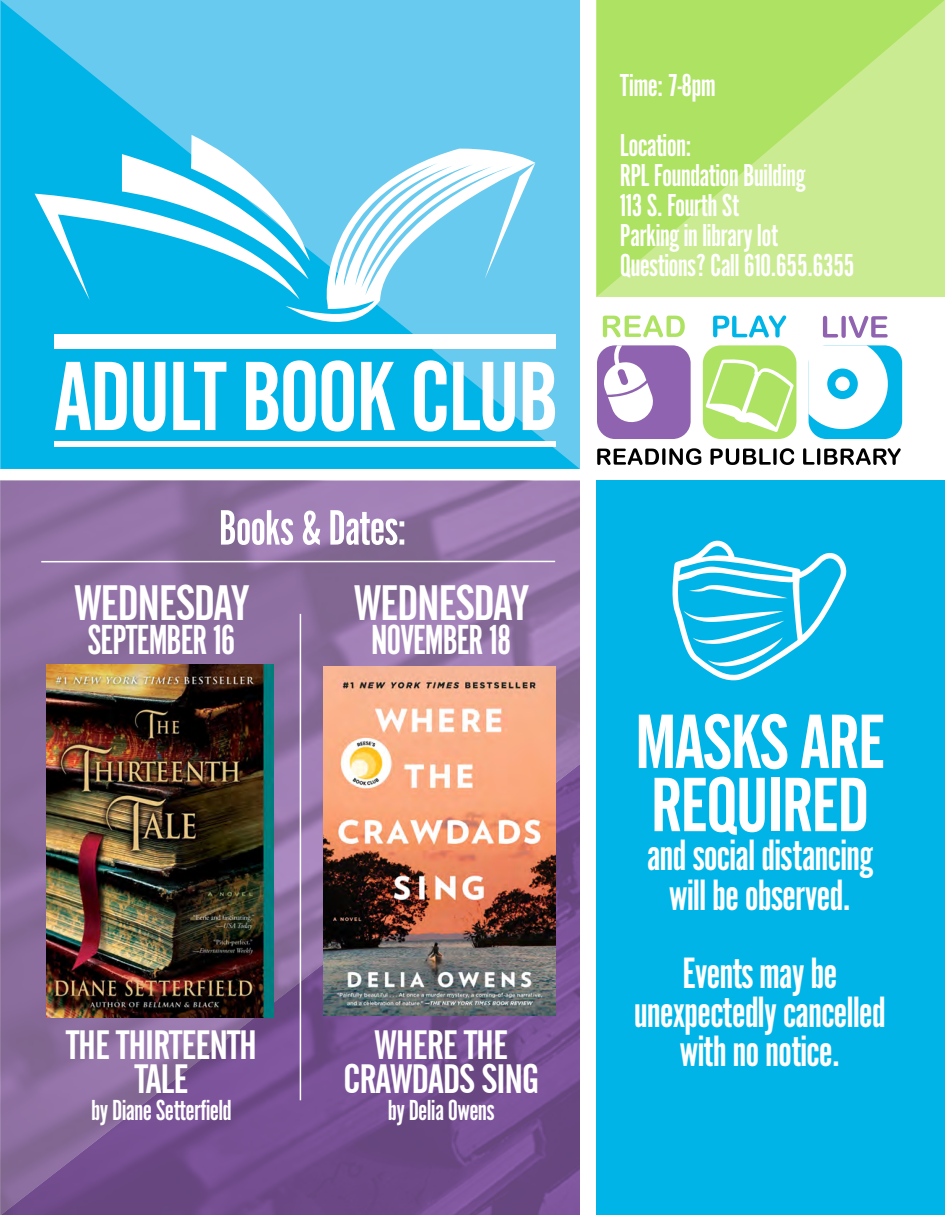
<style>
.page{position:relative;width:945px;height:1215px;background:#fff}
.page>*{position:absolute;margin:0;border:0;box-sizing:border-box;transform-origin:0 0}
.t1{font:75.6px/63.2px "Alternate Gothic No 2 BT";letter-spacing:-.025em;color:#fff}
.t2{font:51.6px "Alternate Got No 1 D";letter-spacing:-.025em;color:#fff}
.t3{font:49.35px "Alternate Gothic No 2 BT";letter-spacing:-.025em;color:#fff}
.t4{font:45.6px/39.2px "Alternate Got No 1 D";letter-spacing:-.025em;color:#fff;text-align:center}
.t5{font:43.65px "Alternate Got No 1 D";letter-spacing:-.025em;color:#fff}
.t6{font:40.8px/34.7px "Alternate Gothic No 2 BT";letter-spacing:-.025em;color:#fff;text-align:center}
.t7{font:33px/30px "Alternate Got No 1 D";letter-spacing:-.025em;color:#fff}
.t8{font:30.15px "Alternate Got No 1 D";letter-spacing:-.025em;color:#fff}
</style>
<div class="page">
<svg style="left:1px;top:0;width:579px;height:469px;background:#3dc1eb"></svg>
<svg style="left:597px;top:0;width:348px;height:297px;background:#bce67a"></svg>
<img style="left:0;top:480px;width:945px;height:735px">
<div style="left:703px;top:345px;width:93px;height:94px;background:#aee262;border-radius:18px"></div>
<svg style="left:706px;top:359px;width:88px;height:73px"></svg>
<div style="left:809px;top:345px;width:93px;height:94px;background:#00b4e7;border-radius:18px"></div>
<svg style="left:808px;top:345px;width:80px;height:84px"></svg>
<div style="left:597px;top:345px;width:94px;height:94px;background:#8f63af;border-radius:18px"></div>
<svg style="left:602px;top:345px;width:54px;height:78px"></svg>
<svg style="left:597px;top:448px;width:104px;height:17px"></svg>
<svg style="left:711px;top:448px;width:83px;height:17px"></svg>
<svg style="left:803px;top:448px;width:98px;height:17px"></svg>
<svg style="left:603px;top:315px;width:82px;height:22px"></svg>
<svg style="left:823px;top:316px;width:65px;height:22px"></svg>
<svg style="left:713px;top:315px;width:73px;height:23px"></svg>
<svg style="left:35px;top:135px;width:275px;height:165px"></svg>
<svg style="left:286px;top:149px;width:249px;height:185px;fill:#68caee"></svg>
<svg style="left:485px;top:163px;width:50px;height:116px"></svg>
<div style="left:54px;top:334px;width:502px;height:14px;background:#fff"></div>
<div style="left:54px;top:441px;width:502px;height:6px;background:#fff"></div>
<svg style="left:55px;top:362px;width:72px;height:68px"></svg>
<svg style="left:133px;top:362px;width:33px;height:70px"></svg>
<svg style="left:173px;top:362px;width:53px;height:68px"></svg>
<svg style="left:246px;top:360px;width:70px;height:72px"></svg>
<svg style="left:322px;top:360px;width:32px;height:72px"></svg>
<svg style="left:361px;top:362px;width:34px;height:68px"></svg>
<svg style="left:414px;top:360px;width:33px;height:72px"></svg>
<svg style="left:453px;top:362px;width:62px;height:70px"></svg>
<svg style="left:523px;top:362px;width:32px;height:68px"></svg>
<img style="left:47px;top:665px;width:226px;height:353px">
<img style="left:324px;top:666px;width:232px;height:350px">
<hr style="left:300px;top:614px;width:1px;height:486px;background:#fff">
<hr style="left:41px;top:561px;width:514px;height:1px;background:#fff">
<div style="left:581px;top:481px;width:32px;height:734px;background:#fff"></div>
<div style="left:596px;top:481px;width:349px;height:734px;background:#00b4e7"></div>
<svg style="left:673px;top:541px;width:173px;height:139px"></svg>
<p class="t7" style="left:620px;top:55px;width:98px;line-height:60px">Time: 7-8pm<br>Location:</p>
<p class="t7" style="left:620px;top:160px;width:236px">RPL Foundation Building<br>113 S. Fourth St<br>Parking in library lot<br>Questions? Call 610.655.6355</p>
<h2 class="t2" style="left:219px;top:502px;width:189px">Books &amp; Dates:</h2>
<h3 class="t3" style="left:74px;top:575px;width:176px">WEDNESDAY</h3>
<h3 class="t5" style="left:88px;top:618px;width:150px">SEPTEMBER 16</h3>
<h3 class="t3" style="left:354px;top:575px;width:176px">WEDNESDAY</h3>
<h3 class="t5" style="left:371px;top:618px;width:142px">NOVEMBER 18</h3>
<p class="t6" style="left:66px;top:1028px;width:193px">THE THIRTEENTH<br>TALE</p>
<p class="t8" style="left:91px;top:1095px;width:142px">by Diane Setterfield</p>
<p class="t6" style="left:343px;top:1028px;width:197px">WHERE THE<br>CRAWDADS SING</p>
<p class="t8" style="left:388px;top:1095px;width:109px">by Delia Owens</p>
<h1 class="t1" style="left:635px;top:711px;width:252px">MASKS ARE<br>REQUIRED</h1>
<h3 class="t4" style="left:647px;top:836px;width:228px">and social distancing will be observed.</h3>
<h3 class="t4" style="left:634px;top:953px;width:254px">Events may be unexpectedly cancelled with no notice.</h3>
</div>
